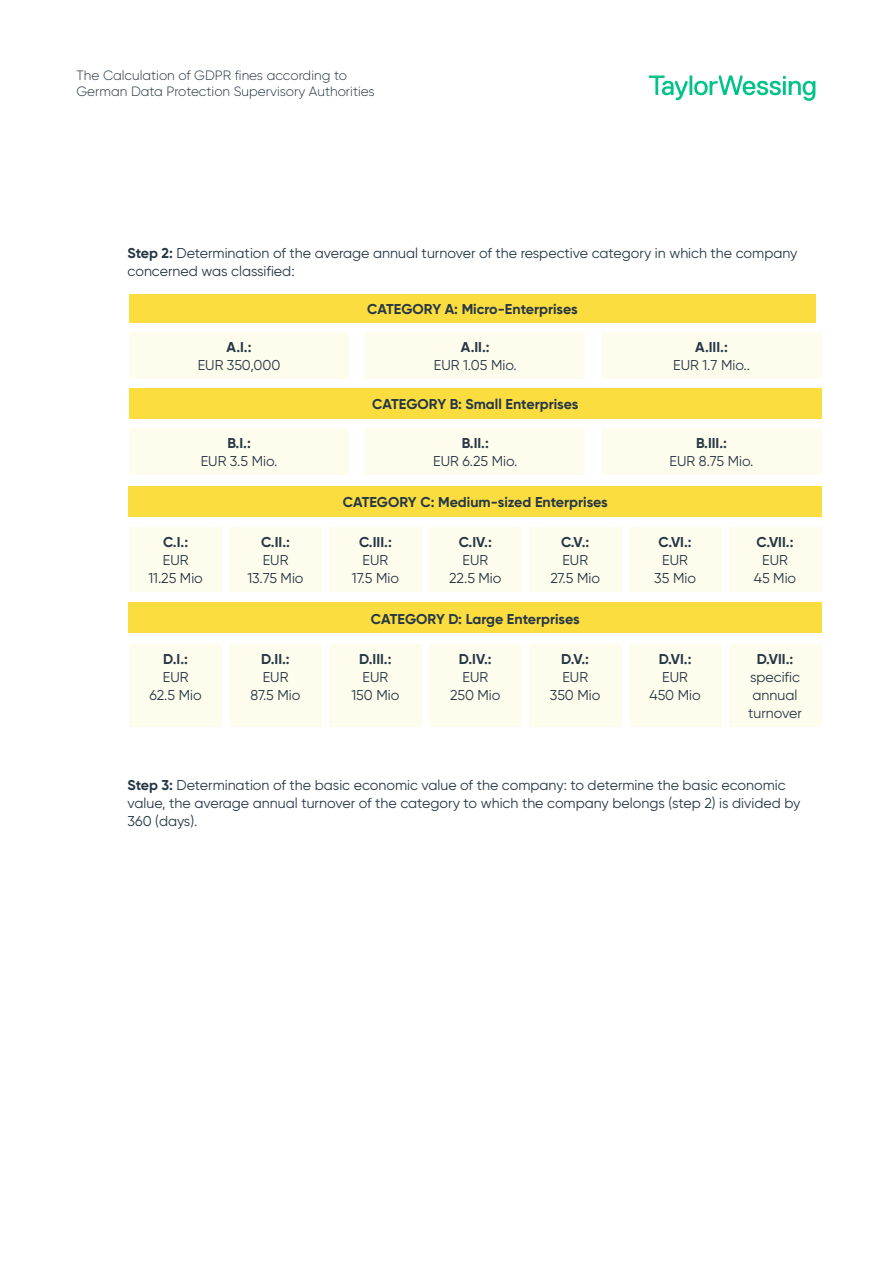
<style>
.page{position:relative;width:893px;height:1263px;background:#fff}
.page>*{position:absolute;margin:0;border:0;box-sizing:border-box;transform-origin:0 0}
.Body_text{font:14.25px/18px "Gilroy";color:#253746;text-align:center}
.Body_text-2{font:700 14.25px "Gilroy";color:#253746}
.Kolumnentitel{font:300 13.5px/16.5px "Gilroy";color:#253746}
.s1{font-weight:700}
</style>
<div class="page">
<svg style="left:649px;top:75px;width:166px;height:26px"></svg>
<div style="left:129px;top:294px;width:687px;height:28px;background:#fbdd40"></div>
<div style="left:129px;top:332px;width:220px;height:47px;background:#fefcec"></div>
<div style="left:365px;top:332px;width:220px;height:47px;background:#fefcec"></div>
<div style="left:602px;top:332px;width:219px;height:47px;background:#fefcec"></div>
<div style="left:129px;top:388px;width:692px;height:30px;background:#fbdd40"></div>
<div style="left:129px;top:428px;width:220px;height:47px;background:#fefcec"></div>
<div style="left:365px;top:428px;width:220px;height:47px;background:#fefcec"></div>
<div style="left:602px;top:428px;width:219px;height:47px;background:#fefcec"></div>
<div style="left:128px;top:486px;width:694px;height:30px;background:#fbdd40"></div>
<div style="left:129px;top:527px;width:93px;height:65px;background:#fefcec"></div>
<div style="left:429px;top:527px;width:93px;height:65px;background:#fefcec"></div>
<div style="left:229px;top:527px;width:93px;height:65px;background:#fefcec"></div>
<div style="left:529px;top:527px;width:93px;height:65px;background:#fefcec"></div>
<div style="left:329px;top:527px;width:93px;height:65px;background:#fefcec"></div>
<div style="left:629px;top:527px;width:93px;height:65px;background:#fefcec"></div>
<div style="left:728px;top:527px;width:93px;height:65px;background:#fefcec"></div>
<div style="left:128px;top:603px;width:694px;height:30px;background:#fbdd40"></div>
<div style="left:129px;top:644px;width:93px;height:82px;background:#fefcec"></div>
<div style="left:429px;top:644px;width:93px;height:82px;background:#fefcec"></div>
<div style="left:229px;top:644px;width:93px;height:82px;background:#fefcec"></div>
<div style="left:529px;top:644px;width:93px;height:82px;background:#fefcec"></div>
<div style="left:329px;top:644px;width:93px;height:82px;background:#fefcec"></div>
<div style="left:629px;top:644px;width:93px;height:82px;background:#fefcec"></div>
<div style="left:728px;top:644px;width:93px;height:82px;background:#fefcec"></div>
<p class="Kolumnentitel" style="left:77px;top:67px;width:300px">The Calculation of GDPR fines according to<br>German Data Protection Supervisory Authorities</p>
<p class="Body_text" style="left:128px;top:244px;width:671px;text-align:left"><span class="s1">Step 2:</span> Determination of the average annual turnover of the respective category in which the company concerned was classified:</p>
<p class="Body_text-2" style="left:367px;top:300px;width:212px">CATEGORY A: Micro-Enterprises</p>
<p class="Body_text" style="left:198px;top:338px;width:84px"><span class="s1">A.I.:<br></span>EUR 350,000</p>
<p class="Body_text" style="left:434px;top:338px;width:84px"><span class="s1">A.II.:<br></span>EUR 1.05 Mio.</p>
<p class="Body_text" style="left:673px;top:338px;width:78px"><span class="s1">A.III.:<br></span>EUR 1.7 Mio..</p>
<p class="Body_text-2" style="left:372px;top:395px;width:208px">CATEGORY B: Small Enterprises</p>
<p class="Body_text" style="left:201px;top:434px;width:78px"><span class="s1">B.I.:<br></span>EUR 3.5 Mio.</p>
<p class="Body_text" style="left:433px;top:434px;width:86px"><span class="s1">B.II.:<br></span>EUR 6.25 Mio.</p>
<p class="Body_text" style="left:670px;top:434px;width:85px"><span class="s1">B.III.:<br></span>EUR 8.75 Mio.</p>
<p class="Body_text-2" style="left:343px;top:493px;width:266px">CATEGORY C: Medium-sized Enterprises</p>
<p class="Body_text" style="left:148px;top:533px;width:56px"><span class="s1">C.I.:<br></span>EUR<br>11.25 Mio</p>
<p class="Body_text" style="left:449px;top:533px;width:54px"><span class="s1">C.IV.:<br></span>EUR<br>22.5 Mio</p>
<p class="Body_text" style="left:247px;top:533px;width:58px"><span class="s1">C.II.:<br></span>EUR<br>13.75 Mio</p>
<p class="Body_text" style="left:550px;top:533px;width:51px"><span class="s1">C.V.:<br></span>EUR<br>27.5 Mio</p>
<p class="Body_text" style="left:352px;top:533px;width:49px"><span class="s1">C.III.:<br></span>EUR<br>17.5 Mio</p>
<p class="Body_text" style="left:654px;top:533px;width:43px"><span class="s1">C.VI.:<br></span>EUR<br>35 Mio</p>
<p class="Body_text" style="left:754px;top:533px;width:44px"><span class="s1">C.VII.:<br></span>EUR<br>45 Mio</p>
<p class="Body_text-2" style="left:371px;top:610px;width:210px">CATEGORY D: Large Enterprises</p>
<p class="Body_text" style="left:149px;top:650px;width:54px"><span class="s1">D.I.:<br></span>EUR<br>62.5 Mio</p>
<p class="Body_text" style="left:450px;top:650px;width:52px"><span class="s1">D.IV.:<br></span>EUR<br>250 Mio</p>
<p class="Body_text" style="left:251px;top:650px;width:52px"><span class="s1">D.II.:<br></span>EUR<br>87.5 Mio</p>
<p class="Body_text" style="left:550px;top:650px;width:52px"><span class="s1">D.V.:<br></span>EUR<br>350 Mio</p>
<p class="Body_text" style="left:351px;top:650px;width:49px"><span class="s1">D.III.:<br></span>EUR<br>150 Mio</p>
<p class="Body_text" style="left:649px;top:650px;width:53px"><span class="s1">D.VI.:<br></span>EUR<br>450 Mio</p>
<p class="Body_text" style="left:748px;top:650px;width:55px"><span class="s1">D.VII.: </span>specific annual turnover</p>
<p class="Body_text" style="left:128px;top:775px;width:674px;text-align:left"><span class="s1">Step 3:</span> Determination of the basic economic value of the company: to determine the basic economic value, the average annual turnover of the category to which the company belongs (step 2) is divided by<br>360 (days).</p>
</div>
